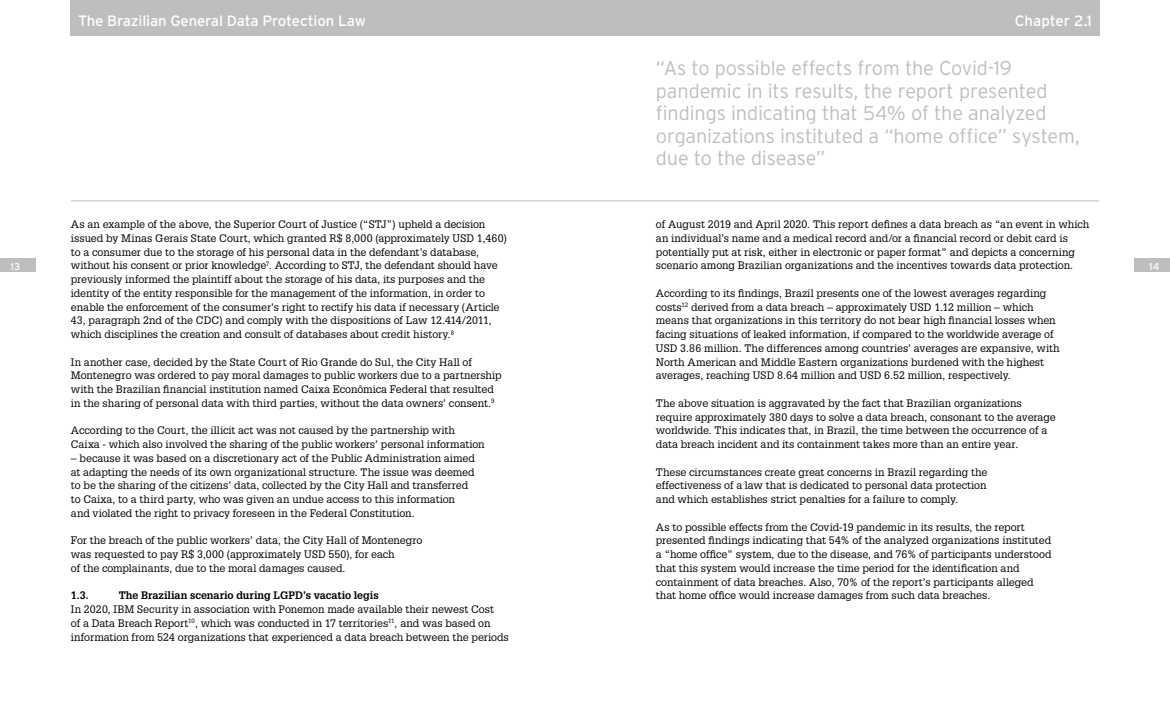
<style>
.page{position:relative;width:1170px;height:709px;background:#fff}
.page>*{position:absolute;margin:0;border:0;box-sizing:border-box;transform-origin:0 0}
.t1{font:300 20px/22.5px "Interstate";letter-spacing:-.01em;color:#bcbec0}
.t2{font:15px "Interstate";letter-spacing:-.01em;color:#fff}
.t3{font:10.62px/13.8px "Glypha LT Std";color:#000}
.t4{font:700 10.62px "Glypha LT Std";color:#000}
.t5{font:10px "Interstate";color:#fff}
</style>
<div class="page">
<hr style="left:585px;top:200px;width:513px;height:1px;background:#bcbec0">
<div style="left:585px;top:0;width:513px;height:35px;background:#bcbec0"></div>
<div style="left:1134px;top:258px;width:35px;height:14px;background:#bcbec0"></div>
<div style="left:0;top:258px;width:35px;height:14px;background:#bcbec0"></div>
<div style="left:71px;top:0;width:514px;height:35px;background:#bcbec0"></div>
<hr style="left:71px;top:200px;width:514px;height:1px;background:#bcbec0">
<h2 class="t2" style="left:78px;top:13px;width:289px">The Brazilian General Data Protection Law</h2>
<p class="t5" style="left:11px;top:260px;width:11px">13</p>
<p class="t3" style="left:71px;top:217px;width:437px">As an example of the above, the Superior Court of Justice (“STJ”) upheld a decision issued by Minas Gerais State Court, which granted R$ 8,000 (approximately USD 1,460) to a consumer due to the storage of his personal data in the defendant’s database, without his consent or prior knowledge<sup>7</sup>. According to STJ, the defendant should have previously informed the plaintiff about the storage of his data, its purposes and the identity of the entity responsible for the management of the information, in order to enable the enforcement of the consumer’s right to rectify his data if necessary (Article 43, paragraph 2nd of the CDC) and comply with the dispositions of Law 12.414/2011, which disciplines the creation and consult of databases about credit history.<sup>8</sup></p>
<p class="t3" style="left:71px;top:355px;width:432px">In another case, decided by the State Court of Rio Grande do Sul, the City Hall of Montenegro was ordered to pay moral damages to public workers due to a partnership with the Brazilian financial institution named Caixa Econômica Federal that resulted in the sharing of personal data with third parties, without the data owners’ consent.<sup>9</sup></p>
<p class="t3" style="left:71px;top:423px;width:415px">According to the Court, the illicit act was not caused by the partnership with<br>Caixa - which also involved the sharing of the public workers’ personal information</p>
<p class="t3" style="left:71px;top:451px;width:405px">– because it was based on a discretionary act of the Public Administration aimed at adapting the needs of its own organizational structure. The issue was deemed to be the sharing of the citizens’ data, collected by the City Hall and transferred to Caixa, to a third party, who was given an undue access to this information and violated the right to privacy foreseen in the Federal Constitution.</p>
<p class="t3" style="left:71px;top:533px;width:353px">For the breach of the public workers’ data, the City Hall of Montenegro was requested to pay R$ 3,000 (approximately USD 550), for each<br>of the complainants, due to the moral damages caused.</p>
<p class="t4" style="left:71px;top:589px;width:20px">1.3.</p>
<p class="t4" style="left:119px;top:589px;width:261px">The Brazilian scenario during LGPD’s vacatio legis</p>
<p class="t3" style="left:71px;top:602px;width:439px">In 2020, IBM Security in association with Ponemon made available their newest Cost<br>of a Data Breach Report<sup>10</sup>, which was conducted in 17 territories<sup>11</sup>, and was based on information from 524 organizations that experienced a data breach between the periods</p>
<h2 class="t2" style="left:1014px;top:13px;width:79px">Chapter 2.1</h2>
<h1 class="t1" style="left:656px;top:57px;width:425px">“As to possible effects from the Covid-19 pandemic in its results, the report presented findings indicating that 54% of the analyzed organizations instituted a “home office” system, due to the disease”</h1>
<p class="t3" style="left:656px;top:217px;width:435px">of August 2019 and April 2020. This report defines a data breach as “an event in which an individual’s name and a medical record and/or a financial record or debit card is potentially put at risk, either in electronic or paper format” and depicts a concerning scenario among Brazilian organizations and the incentives towards data protection.</p>
<p class="t3" style="left:656px;top:286px;width:405px">According to its findings, Brazil presents one of the lowest averages regarding costs<sup>12</sup> derived from a data breach – approximately USD 1.12 million – which means that organizations in this territory do not bear high financial losses when facing situations of leaked information, if compared to the worldwide average of USD 3.86 million. The differences among countries’ averages are expansive, with North American and Middle Eastern organizations burdened with the highest averages, reaching USD 8.64 million and USD 6.52 million, respectively.</p>
<p class="t3" style="left:656px;top:396px;width:401px">The above situation is aggravated by the fact that Brazilian organizations require approximately 380 days to solve a data breach, consonant to the average worldwide. This indicates that, in Brazil, the time between the occurrence of a data breach incident and its containment takes more than an entire year.</p>
<p class="t3" style="left:656px;top:465px;width:333px;text-align:justify">These circumstances create great concerns in Brazil regarding the effectiveness of a law that is dedicated to personal data protection and which establishes strict penalties for a failure to comply.</p>
<p class="t3" style="left:656px;top:520px;width:397px">As to possible effects from the Covid-19 pandemic in its results, the report presented findings indicating that 54% of the analyzed organizations instituted a “home office” system, due to the disease, and 76% of participants understood that this system would increase the time period for the identification and containment of data breaches. Also, 70% of the report’s participants alleged that home office would increase damages from such data breaches.</p>
<p class="t5" style="left:1149px;top:260px;width:12px">14</p>
<p class="t5" style="left:1152px;top:260px;width:12px">14</p>
</div>
